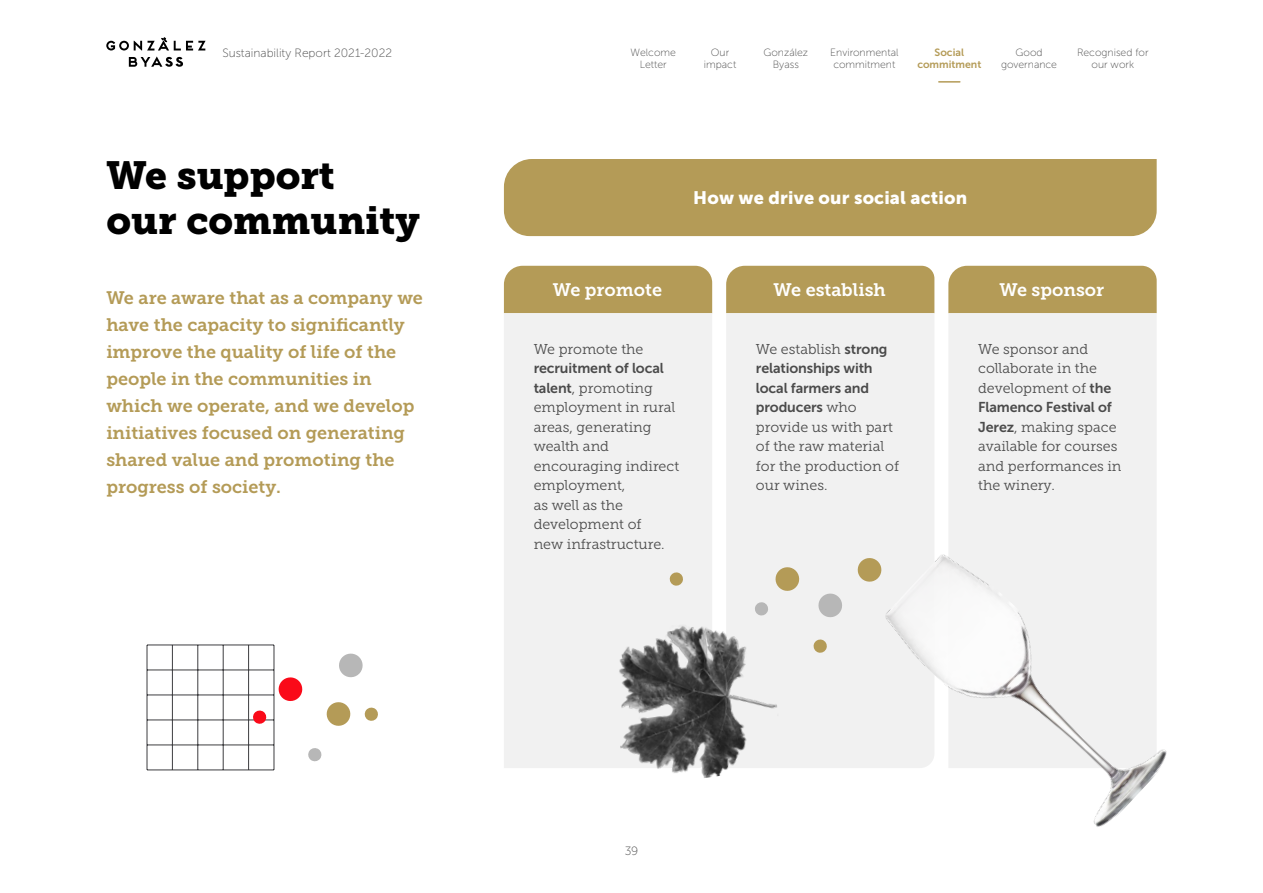
<style>
.page{position:relative;width:1263px;height:893px;background:#fff}
.page>*{position:absolute;margin:0;border:0;box-sizing:border-box;transform-origin:0 0}
.H1_Titular{font:39px/45px "Museo Slab 900";color:#000}
.P_Entradillas{font:18px/27px "Museo Slab 700";color:#b49b57}
.H4_Titular_destacado{font:18px "Museo Slab 700";color:#fff}
.H2_Títulos_de_aparta{font:18px "Museo Sans 900";letter-spacing:.01em;color:#fff}
.H4_Titular_destacado-2{font:14.25px/19.5px "Museo Slab 300";color:#4b4b4b}
.t1{font:12px "Museo Sans 100";color:#4b4b4b}
.t2{font:10.5px/12px "Museo Sans 100";color:#4b4b4b;text-align:center}
.t3{font:10.5px/12px "Museo Sans 700";color:#b49b57;text-align:center}
.s1{font-family:"Museo Sans 700"}
</style>
<div class="page">
<svg style="left:106px;top:37px;width:100px;height:13px"></svg>
<svg style="left:129px;top:56px;width:54px;height:11px"></svg>
<hr style="left:939px;top:81px;width:21px;height:2px;background:#b49b57">
<div style="left:504px;top:266px;width:208px;height:47px;background:#b49b57"></div>
<div style="left:504px;top:313px;width:208px;height:455px;background:#f1f1f1"></div>
<div style="left:726px;top:266px;width:208px;height:47px;background:#b49b57"></div>
<div style="left:726px;top:313px;width:208px;height:455px;background:#f1f1f1"></div>
<div style="left:948px;top:266px;width:209px;height:47px;background:#b49b57"></div>
<div style="left:948px;top:313px;width:209px;height:232px;background:#f1f1f1"></div>
<div style="left:504px;top:159px;width:653px;height:77px;background:#b49b57"></div>
<hr style="left:274px;top:645px;width:1px;height:125px;background:#3d3d40">
<hr style="left:248px;top:645px;width:1px;height:125px;background:#3d3d40">
<hr style="left:223px;top:645px;width:1px;height:125px;background:#3d3d40">
<hr style="left:197px;top:645px;width:1px;height:125px;background:#3d3d40">
<hr style="left:172px;top:645px;width:1px;height:125px;background:#3d3d40">
<hr style="left:147px;top:645px;width:1px;height:125px;background:#3d3d40">
<hr style="left:147px;top:645px;width:127px;height:1px;background:#3d3d40">
<hr style="left:147px;top:670px;width:127px;height:1px;background:#3d3d40">
<hr style="left:147px;top:695px;width:127px;height:1px;background:#3d3d40">
<hr style="left:147px;top:720px;width:127px;height:1px;background:#3d3d40">
<hr style="left:147px;top:745px;width:127px;height:1px;background:#3d3d40">
<hr style="left:147px;top:770px;width:127px;height:1px;background:#3d3d40">
<svg style="left:252px;top:710px;width:15px;height:14px"></svg>
<svg style="left:308px;top:748px;width:14px;height:14px"></svg>
<svg style="left:326px;top:702px;width:25px;height:24px"></svg>
<svg style="left:339px;top:653px;width:24px;height:25px"></svg>
<svg style="left:364px;top:707px;width:14px;height:14px"></svg>
<svg style="left:278px;top:677px;width:25px;height:24px"></svg>
<img style="left:878px;top:545px;width:289px;height:282px">
<svg style="left:669px;top:572px;width:15px;height:14px"></svg>
<svg style="left:754px;top:601px;width:15px;height:10px"></svg>
<svg style="left:774px;top:566px;width:26px;height:26px"></svg>
<svg style="left:817px;top:592px;width:26px;height:26px"></svg>
<svg style="left:813px;top:639px;width:14px;height:14px"></svg>
<svg style="left:856px;top:557px;width:27px;height:26px"></svg>
<img style="left:604px;top:611px;width:182px;height:167px">
<p class="t1" style="left:222px;top:47px;width:171px">Sustainability Report 2021-2022</p>
<p class="H1_Titular" style="left:106px;top:153px;width:315px">We support<br>our community</p>
<p class="P_Entradillas" style="left:106px;top:284px;width:318px">We are aware that as a company we have the capacity to significantly improve the quality of life of the people in the communities in which we operate, and we develop initiatives focused on generating shared value and promoting the progress of society.</p>
<p class="t2" style="left:830px;top:46px;width:70px;text-align:left">Environmental commitment</p>
<p class="t3" style="left:917px;top:46px;width:66px">Social commitment</p>
<p class="t2" style="left:630px;top:46px;width:47px">Welcome<br>Letter</p>
<p class="t2" style="left:1001px;top:46px;width:58px">Good governance</p>
<p class="t2" style="left:1077px;top:46px;width:73px">Recognised for our work</p>
<p class="t2" style="left:704px;top:46px;width:34px">Our impact</p>
<p class="t2" style="left:763px;top:46px;width:46px">González<br>Byass</p>
<p class="H2_Títulos_de_aparta" style="left:693px;top:188px;width:276px">How we drive our social action</p>
<p class="H4_Titular_destacado" style="left:553px;top:280px;width:111px">We promote</p>
<p class="H4_Titular_destacado-2" style="left:534px;top:339px;width:147px">We promote the <span class="s1">recruitment of local talent</span>, promoting employment in rural areas, generating wealth and encouraging indirect employment,<br>as well as the development of<br>new infrastructure.</p>
<p class="H4_Titular_destacado" style="left:773px;top:280px;width:114px">We establish</p>
<p class="H4_Titular_destacado-2" style="left:756px;top:339px;width:145px">We establish <span class="s1">strong relationships with local farmers and producers</span> who provide us with part of the raw material for the production of our wines.</p>
<p class="H4_Titular_destacado" style="left:999px;top:280px;width:106px">We sponsor</p>
<p class="H4_Titular_destacado-2" style="left:978px;top:339px;width:145px">We sponsor and collaborate in the development of <span class="s1">the<br>Flamenco Festival of<br>Jerez</span>, making space available for courses and performances in the winery.</p>
<p class="t1" style="left:625px;top:844px;width:15px">39</p>
</div>
